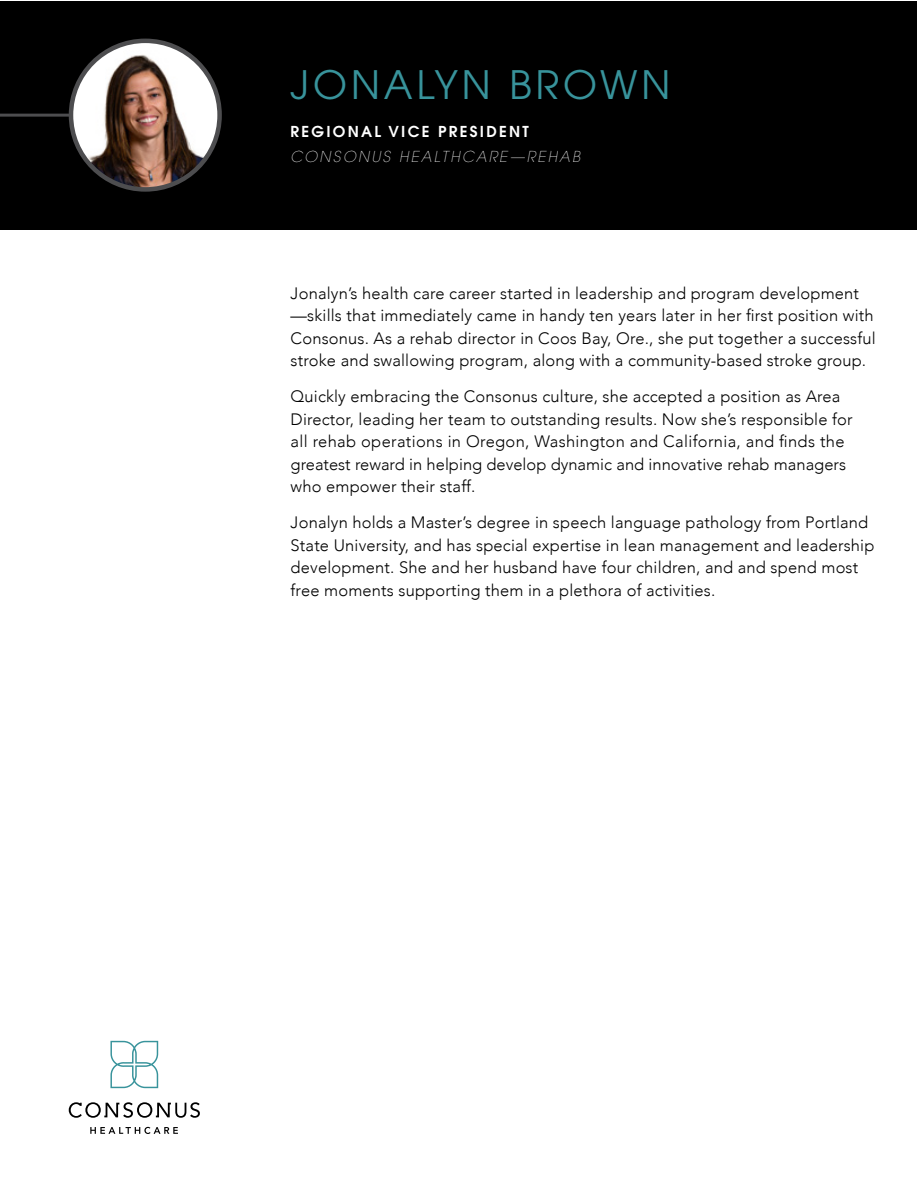
<style>
.page{position:relative;width:918px;height:1188px;background:#fff}
.page>*{position:absolute;margin:0;border:0;box-sizing:border-box;transform-origin:0 0}
.t1{font:39px "Avant Garde";letter-spacing:.1em;color:#38939b}
.t2{font:300 16.5px/22.5px "Avenir";letter-spacing:.01em;color:#000}
.t3{font:italic 200 15px "Avant Garde";letter-spacing:.15em;color:#fff}
.t4{font:600 15px "Avant Garde";letter-spacing:.15em;color:#fff}
</style>
<div class="page">
<svg style="left:110px;top:1041px;width:48px;height:47px"></svg>
<svg style="left:90px;top:1127px;width:88px;height:7px"></svg>
<svg style="left:69px;top:1102px;width:131px;height:16px"></svg>
<div style="left:1px;top:1px;width:916px;height:229px;background:#000"></div>
<hr style="left:0;top:114px;width:133px;height:3px;background:#4d4d4f">
<svg style="left:71px;top:41px;width:149px;height:148px"></svg>
<img style="left:79px;top:50px;width:129px;height:139px">
<div style="left:69px;top:39px;width:153px;height:153px;border:4px solid #4d4d4f;border-radius:50%"></div>
<h1 class="t1" style="left:291px;top:62px;width:381px">JONALYN BROWN</h1>
<p class="t4" style="left:291px;top:122px;width:240px">REGIONAL VICE PRESIDENT</p>
<p class="t3" style="left:291px;top:148px;width:291px">CONSONUS HEALTHCARE—REHAB</p>
<p class="t2" style="left:291px;top:282px;width:587px">Jonalyn’s health care career started in leadership and program development —skills that immediately came in handy ten years later in her first position with Consonus. As a rehab director in Coos Bay, Ore., she put together a successful stroke and swallowing program, along with a community-based stroke group.</p>
<p class="t2" style="left:291px;top:385px;width:564px">Quickly embracing the Consonus culture, she accepted a position as Area Director, leading her team to outstanding results. Now she’s responsible for all rehab operations in Oregon, Washington and California, and finds the greatest reward in helping develop dynamic and innovative rehab managers who empower their staff.</p>
<p class="t2" style="left:291px;top:511px;width:585px">Jonalyn holds a Master’s degree in speech language pathology from Portland State University, and has special expertise in lean management and leadership development. She and her husband have four children, and and spend most free moments supporting them in a plethora of activities.</p>
</div>
